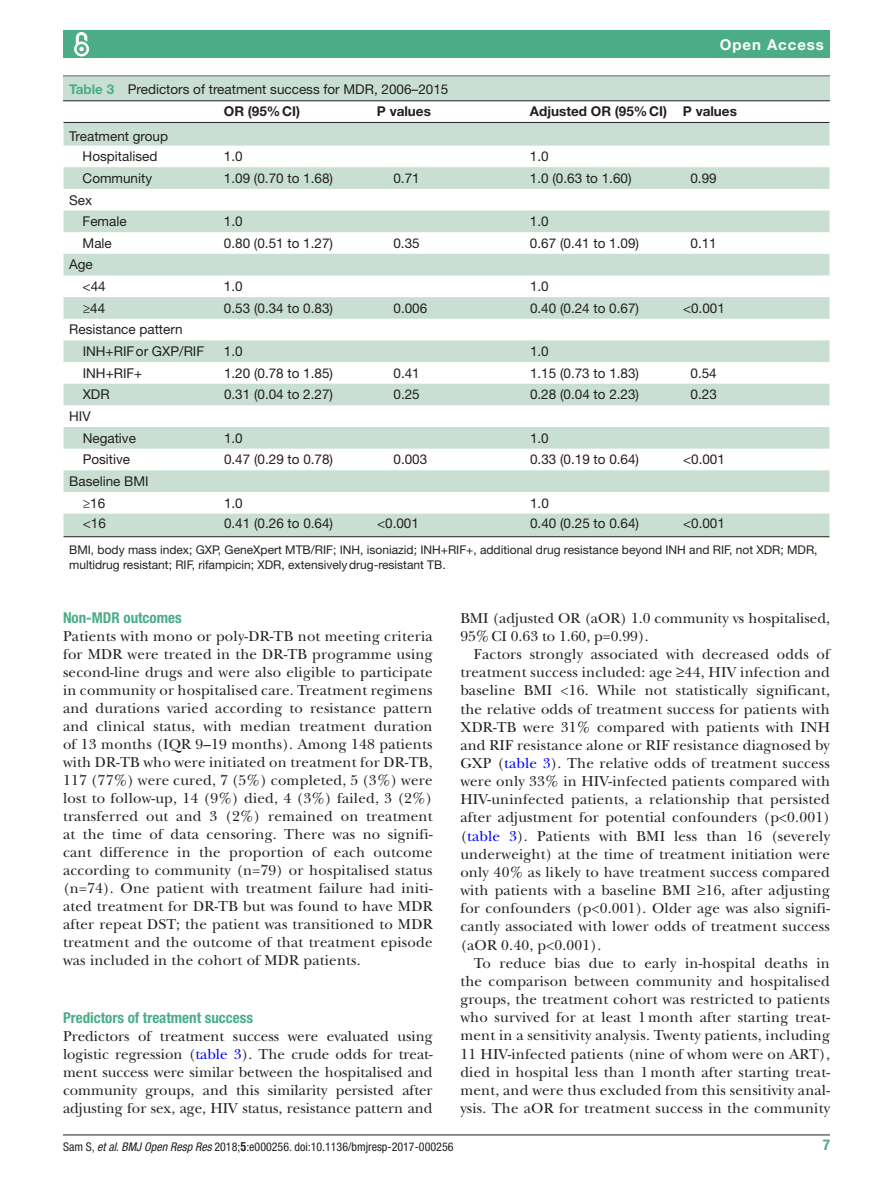
<style>
.page{position:relative;width:893px;height:1191px;background:#fff}
.page>*{position:absolute;margin:0;border:0;box-sizing:border-box;transform-origin:0 0}
.t1{font:15px/18.1px "New Baskerville";letter-spacing:.015em;color:#231f20;text-align:justify}
.t2{font:700 condensed 15px "Helvetica Neue LT Std";color:#4bad87}
.t3{font:700 15px "Helvetica Neue LT Std";letter-spacing:.065em;color:#fff}
.t4{font:13.5px/21.6px "Helvetica Neue LT Std";color:#231f20}
.t5{font:700 13.5px "Helvetica Neue LT Std";color:#231f20}
.t6{font:12px/15px "Helvetica Neue LT Std";color:#231f20}
.t7{font:condensed 12px "Helvetica Neue LT Std";color:#231f20}
.s1{font-weight:700;color:#4bad87}
.s2{font-weight:700}
.s3{color:#00f}
.s4{font-style:italic}
.s5{font-family:"Helvetica";font-weight:700}
</style>
<div class="page">
<hr style="left:63px;top:1134px;width:767px;height:1px;background:#231f20">
<div style="left:63px;top:31px;width:767px;height:27px;background:#4bad87"></div>
<svg style="left:74px;top:32px;width:15px;height:25px"></svg>
<div style="left:78px;top:45px;width:7px;height:8px;border:1px solid #4bad87;border-radius:50%"></div>
<div style="left:63px;top:76px;width:767px;height:24px;background:#c9dfd3"></div>
<svg style="left:64px;top:101px;width:766px;height:437px"></svg>
<hr style="left:63px;top:100px;width:155px;height:1px;background:#231f20">
<hr style="left:63px;top:122px;width:155px;height:1px;background:#231f20">
<hr style="left:218px;top:100px;width:153px;height:1px;background:#231f20">
<hr style="left:218px;top:122px;width:153px;height:1px;background:#231f20">
<hr style="left:371px;top:100px;width:153px;height:1px;background:#231f20">
<hr style="left:371px;top:122px;width:153px;height:1px;background:#231f20">
<hr style="left:524px;top:100px;width:153px;height:1px;background:#231f20">
<hr style="left:524px;top:122px;width:153px;height:1px;background:#231f20">
<hr style="left:677px;top:100px;width:153px;height:1px;background:#231f20">
<hr style="left:677px;top:122px;width:153px;height:1px;background:#231f20">
<hr style="left:218px;top:536px;width:153px;height:1px;background:#231f20">
<hr style="left:371px;top:536px;width:153px;height:1px;background:#231f20">
<hr style="left:524px;top:536px;width:153px;height:1px;background:#231f20">
<hr style="left:677px;top:536px;width:153px;height:1px;background:#231f20">
<hr style="left:63px;top:536px;width:155px;height:1px;background:#231f20">
<svg style="left:63px;top:101px;width:1px;height:436px"></svg>
<p class="t3" style="left:720px;top:35px;width:106px">Open Access</p>
<p class="t4" style="left:69px;top:78px;width:381px;line-height:22px;text-align:center"><span class="s1">Table 3</span> Predictors of treatment success for MDR, 2006–2015<br><span class="s2">OR (95%CI)</span></p>
<p class="t5" style="left:377px;top:103px;width:56px">P values</p>
<p class="t5" style="left:530px;top:103px;width:209px">Adjusted OR (95%CI) P values</p>
<p class="t4" style="left:69px;top:126px;width:101px;line-height:20.1px;text-align:center">Treatment group<br>Hospitalised</p>
<p class="t4" style="left:224px;top:145px;width:20px">1.0</p>
<p class="t4" style="left:530px;top:145px;width:20px">1.0</p>
<p class="t4" style="left:83px;top:167px;width:71px">Community</p>
<p class="t4" style="left:224px;top:167px;width:111px">1.09 (0.70 to 1.68)</p>
<p class="t4" style="left:393px;top:167px;width:28px">0.71</p>
<p class="t4" style="left:530px;top:167px;width:103px">1.0 (0.63 to 1.60)</p>
<p class="t4" style="left:690px;top:167px;width:28px">0.99</p>
<p class="t4" style="left:83px;top:189px;width:46px;text-indent:-14px">Sex<br>Female</p>
<p class="t4" style="left:224px;top:210px;width:20px">1.0</p>
<p class="t4" style="left:530px;top:210px;width:20px">1.0</p>
<p class="t4" style="left:83px;top:232px;width:31px">Male</p>
<p class="t4" style="left:224px;top:232px;width:111px">0.80 (0.51 to 1.27)</p>
<p class="t4" style="left:393px;top:232px;width:28px">0.35</p>
<p class="t4" style="left:530px;top:232px;width:111px">0.67 (0.41 to 1.09)</p>
<p class="t4" style="left:690px;top:232px;width:28px">0.11</p>
<p class="t4" style="left:83px;top:254px;width:25px;text-indent:-14px">Age &lt;44</p>
<p class="t4" style="left:224px;top:275px;width:20px">1.0</p>
<p class="t4" style="left:530px;top:275px;width:20px">1.0</p>
<p class="t4" style="left:83px;top:297px;width:24px">≥44</p>
<p class="t4" style="left:224px;top:297px;width:111px">0.53 (0.34 to 0.83)</p>
<p class="t4" style="left:393px;top:297px;width:35px">0.006</p>
<p class="t4" style="left:530px;top:297px;width:111px">0.40 (0.24 to 0.67)</p>
<p class="t4" style="left:683px;top:297px;width:43px">&lt;0.001</p>
<p class="t4" style="left:83px;top:319px;width:123px;text-indent:-14px">Resistance pattern<br>INH+RIFor GXP/RIF</p>
<p class="t4" style="left:224px;top:340px;width:20px">1.0</p>
<p class="t4" style="left:530px;top:340px;width:20px">1.0</p>
<p class="t4" style="left:83px;top:362px;width:61px">INH+RIF+</p>
<p class="t4" style="left:224px;top:362px;width:111px">1.20 (0.78 to 1.85)</p>
<p class="t4" style="left:393px;top:362px;width:28px">0.41</p>
<p class="t4" style="left:530px;top:362px;width:111px">1.15 (0.73 to 1.83)</p>
<p class="t4" style="left:690px;top:362px;width:28px">0.54</p>
<p class="t4" style="left:83px;top:383px;width:28px">XDR</p>
<p class="t4" style="left:224px;top:383px;width:111px">0.31 (0.04 to 2.27)</p>
<p class="t4" style="left:394px;top:383px;width:28px">0.25</p>
<p class="t4" style="left:530px;top:383px;width:111px">0.28 (0.04 to 2.23)</p>
<p class="t4" style="left:691px;top:383px;width:28px">0.23</p>
<p class="t4" style="left:83px;top:405px;width:55px;text-indent:-14px">HIV<br>Negative</p>
<p class="t4" style="left:224px;top:427px;width:20px">1.0</p>
<p class="t4" style="left:530px;top:427px;width:20px">1.0</p>
<p class="t4" style="left:83px;top:448px;width:49px">Positive</p>
<p class="t4" style="left:224px;top:448px;width:111px">0.47 (0.29 to 0.78)</p>
<p class="t4" style="left:394px;top:448px;width:35px">0.003</p>
<p class="t4" style="left:530px;top:448px;width:111px">0.33 (0.19 to 0.64)</p>
<p class="t4" style="left:683px;top:448px;width:43px">&lt;0.001</p>
<p class="t4" style="left:83px;top:470px;width:68px;text-indent:-14px">Baseline BMI ≥16</p>
<p class="t4" style="left:224px;top:492px;width:20px">1.0</p>
<p class="t4" style="left:530px;top:492px;width:20px">1.0</p>
<p class="t4" style="left:83px;top:512px;width:25px">&lt;16</p>
<p class="t4" style="left:224px;top:512px;width:111px">0.41 (0.26 to 0.64)</p>
<p class="t4" style="left:377px;top:512px;width:43px">&lt;0.001</p>
<p class="t4" style="left:530px;top:512px;width:111px">0.40 (0.25 to 0.64)</p>
<p class="t4" style="left:683px;top:512px;width:43px">&lt;0.001</p>
<p class="t6" style="left:69px;top:542px;width:750px">BMI, body mass index; GXP, GeneXpert MTB/RIF; INH, isoniazid; INH+RIF+, additional drug resistance beyond INH and RIF, not XDR; MDR, multidrug resistant; RIF, rifampicin; XDR, extensivelydrug-resistant TB.</p>
<p class="t2" style="left:63px;top:609px;width:120px">Non-MDR outcomes</p>
<p class="t1" style="left:63px;top:627px;width:371px">Patients with mono or poly-DR-TB not meeting criteria for MDR were treated in the DR-TB programme using second-line drugs and were also eligible to participate in community or hospitalised care. Treatment regimens and durations varied according to resistance pattern and clinical status, with median treatment duration of 13 months (IQR 9–19 months). Among 148 patients with DR-TB who were initiated on treatment for DR-TB, 117 (77%) were cured, 7 (5%) completed, 5 (3%) were lost to follow-up, 14 (9%) died, 4 (3%) failed, 3 (2%) transferred out and 3 (2%) remained on treatment at the time of data censoring. There was no signifi&shy;cant difference in the proportion of each outcome according to community (n=79) or hospitalised status (n=74). One patient with treatment failure had initi&shy;ated treatment for DR-TB but was found to have MDR after repeat DST; the patient was transitioned to MDR treatment and the outcome of that treatment episode was included in the cohort of MDR patients.</p>
<p class="t2" style="left:63px;top:1008px;width:192px">Predictors of treatment success</p>
<p class="t1" style="left:63px;top:1027px;width:371px">Predictors of treatment success were evaluated using logistic regression (<span class="s3">table 3</span>). The crude odds for treat&shy;ment success were similar between the hospitalised and community groups, and this similarity persisted after adjusting for sex, age, HIV status, resistance pattern and</p>
<p class="t1" style="left:460px;top:609px;width:371px">BMI (adjusted OR (aOR) 1.0 community vs hospitalised,<br>95%CI 0.63 to 1.60, p=0.99).</p>
<p class="t1" style="left:460px;top:645px;width:371px;text-indent:14px">Factors strongly associated with decreased odds of treatment success included: age ≥44, HIV infection and baseline BMI &lt;16. While not statistically significant, the relative odds of treatment success for patients with XDR-TB were 31% compared with patients with INH and RIF resistance alone or RIF resistance diagnosed by GXP (<span class="s3">table 3</span>). The relative odds of treatment success were only 33% in HIV-infected patients compared with HIV-uninfected patients, a relationship that persisted after adjustment for potential confounders (p&lt;0.001) (<span class="s3">table 3</span>). Patients with BMI less than 16 (severely underweight) at the time of treatment initiation were only 40% as likely to have treatment success compared with patients with a baseline BMI ≥16, after adjusting for confounders (p&lt;0.001). Older age was also signifi&shy;cantly associated with lower odds of treatment success (aOR 0.40, p&lt;0.001).</p>
<p class="t1" style="left:460px;top:954px;width:371px;text-indent:14px">To reduce bias due to early in-hospital deaths in the comparison between community and hospitalised groups, the treatment cohort was restricted to patients who survived for at least 1 month after starting treat&shy;ment in a sensitivity analysis. Twenty patients, including 11 HIV-infected patients (nine of whom were on ART), died in hospital less than 1 month after starting treat&shy;ment, and were thus excluded from this sensitivity anal&shy;ysis. The aOR for treatment success in the community</p>
<p class="t7" style="left:63px;top:1139px;width:392px">Sam S, <span class="s4">et al</span>. <span class="s4">BMJ Open Resp Res</span> 2018;<span class="s5">5</span>:e000256. doi:10.1136/bmjresp-2017-000256</p>
<p class="t2" style="left:823px;top:1135px;width:9px">7</p>
</div>
